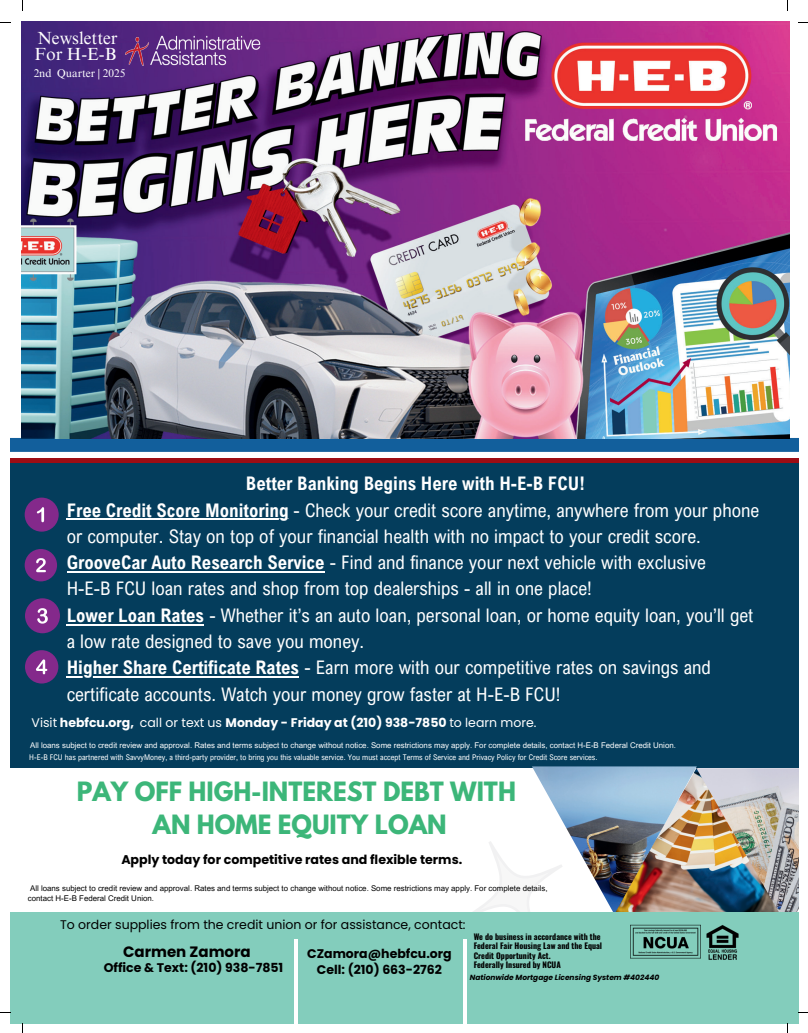
<style>
.page{position:relative;width:808px;height:1033px;background:#fff}
.page>*{position:absolute;margin:0;border:0;box-sizing:border-box;transform-origin:0 0}
.t1{font:700 23.5px/32.8px "League Spartan";color:#3cb679;text-align:center}
.t2{font:18.75px/26.2px "Arial Nova Cond";color:#fff}
.t3{font:17.5px/16px "Times NRMT Pro";color:#fff}
.t4{font:700 15px "Poppins";color:#000}
.t5{font:700 12.62px "Poppins";color:#000}
.t6{font:700 12.5px "Poppins";color:#fff}
.t7{font:700 12.5px/16px "Poppins";color:#000;text-align:center}
.t8{font:12.5px "Poppins";color:#000}
.t9{font:11.25px "Times NRMT Pro";color:#fff}
.t10{font:700 8px/9.4px "Oswald";color:#000}
.t11{font:7.88px "Arial MT Pro";color:#fff}
.t12{font:7.88px/10.5px "Arial MT Pro";color:#000}
.t13{font:7.88px "Arial Nova Cond";color:#fff}
.t14{font:italic 700 7.5px "Poppins";color:#000}
.s1{font-weight:700}
.s2{font-weight:400}
</style>
<div class="page">
<svg style="left:473px;top:841px;width:59px;height:71px"></svg>
<div style="left:10px;top:463px;width:788px;height:305px;background:#043d5c"></div>
<img style="left:696px;top:768px;width:102px;height:144px">
<img style="left:532px;top:766px;width:164px;height:146px">
<div style="left:10px;top:912px;width:788px;height:111px;background:#83cdbc"></div>
<img style="left:706px;top:925px;width:33px;height:35px">
<img style="left:630px;top:924px;width:70px;height:35px">
<hr style="left:294px;top:939px;width:3px;height:84px;background:#fff">
<hr style="left:463px;top:939px;width:3px;height:84px;background:#fff">
<div style="left:25px;top:497px;width:34px;height:34px;background:#84298b;border-radius:50%"></div>
<svg style="left:37px;top:507px;width:7px;height:15px"></svg>
<div style="left:25px;top:549px;width:32px;height:32px;background:#84298b;border-radius:50%"></div>
<svg style="left:36px;top:558px;width:10px;height:14px"></svg>
<div style="left:25px;top:598px;width:35px;height:35px;background:#84298b;border-radius:50%"></div>
<svg style="left:25px;top:608px;width:90px;height:76px"></svg>
<svg style="left:10px;top:254px;width:788px;height:209px"></svg>
<img style="left:22px;top:22px;width:767px;height:417px">
<hr style="left:67px;top:518px;width:222px;height:2px;background:#fff">
<hr style="left:67px;top:571px;width:257px;height:2px;background:#fff">
<hr style="left:67px;top:623px;width:137px;height:2px;background:#fff">
<hr style="left:67px;top:676px;width:232px;height:2px;background:#fff">
<img style="left:125px;top:38px;width:24px;height:28px">
<img style="left:149px;top:35px;width:113px;height:31px">
<p class="t3" style="left:34px;top:31px;width:85px">Newsletter<br>For H-E-B</p>
<p class="t9" style="left:34px;top:66px;width:93px">2nd Quarter | 2025</p>
<p class="t2" style="left:67px;top:470px;width:694px;text-indent:179px"><span class="s1">Better Banking Begins Here with H-E-B FCU!<br>Free Credit Score Monitoring</span> - Check your credit score anytime, anywhere from your phone or computer. Stay on top of your financial health with no impact to your credit score.<br><span class="s1">GrooveCar Auto Research Service</span> - Find and finance your next vehicle with exclusive<br>H-E-B FCU loan rates and shop from top dealerships - all in one place!<br><span class="s1">Lower Loan Rates</span> - Whether it’s an auto loan, personal loan, or home equity loan, you’ll get a low rate designed to save you money.<br><span class="s1">Higher Share Certificate Rates</span> - Earn more with our competitive rates on savings and certificate accounts. Watch your money grow faster at H-E-B FCU!</p>
<p class="t11" style="left:30px;top:740px;width:647px">All loans subject to credit review and approval. Rates and terms subject to change without notice. Some restrictions may apply. For complete details, contact H-E-B Federal Credit Union.</p>
<p class="t6" style="left:32px;top:715px;width:506px"><span class="s2">Visit</span> hebfcu.org, <span class="s2">call or text us</span> Monday - Friday at (210) 938-7850 <span class="s2">to learn more.</span></p>
<p class="t13" style="left:29px;top:752px;width:569px">H-E-B FCU has partnered with SavvyMoney, a third-party provider, to bring you this valuable service. You must accept Terms of Service and Privacy Policy for Credit Score services.</p>
<p class="t1" style="left:77px;top:775px;width:440px">PAY OFF HIGH-INTEREST DEBT WITH<br>AN HOME EQUITY LOAN</p>
<p class="t5" style="left:121px;top:851px;width:342px">Apply today for competitive rates and flexible terms.</p>
<p class="t12" style="left:28px;top:883px;width:521px">All loans subject to credit review and approval. Rates and terms subject to change without notice. Some restrictions may apply. For complete details, contact H-E-B Federal Credit Union.</p>
<p class="t8" style="left:60px;top:917px;width:407px">To order supplies from the credit union or for assistance, contact:</p>
<p class="t4" style="left:123px;top:942px;width:129px">Carmen Zamora</p>
<p class="t7" style="left:104px;top:959px;width:181px">Office &amp; Text: (210) 938-7851</p>
<p class="t10" style="left:473px;top:932px;width:130px">We do business in accordance with the<br>Federal Fair Housing Law and the Equal<br>Credit Opportunity Act.<br>Federally Insured by NCUA</p>
<p class="t7" style="left:307px;top:945px;width:146px">CZamora@hebfcu.org<br>Cell: (210) 663-2762</p>
<p class="t14" style="left:470px;top:972px;width:191px">Nationwide Mortgage Licensing System #402440</p>
</div>
